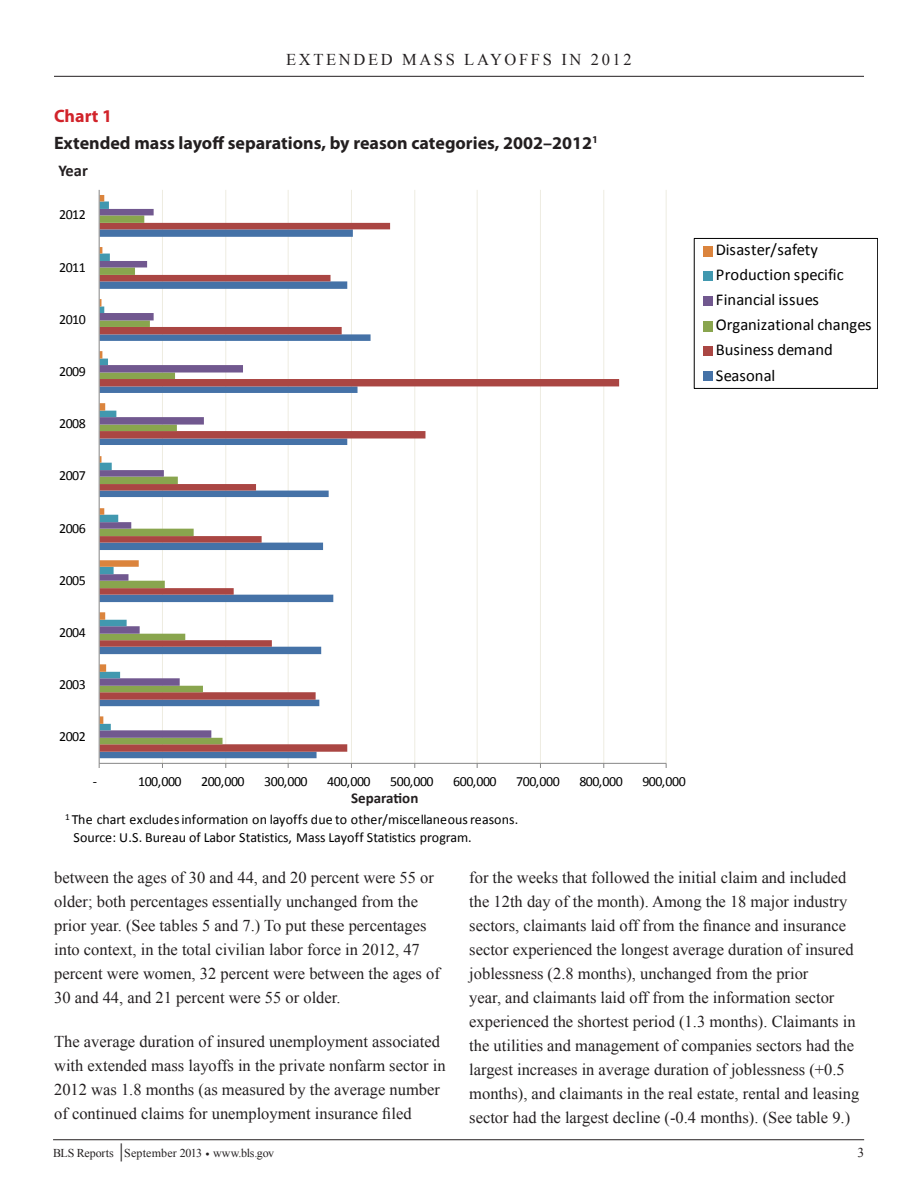
<style>
.page{position:relative;width:918px;height:1188px;background:#fff}
.page>*{position:absolute;margin:0;border:0;box-sizing:border-box;transform-origin:0 0}
.t1{font:700 18px/27.8px "Myriad Pro";color:#231f20}
.t2{font:16.5px/24px "Times New Roman";color:#231f20}
.t3{font:16.5px/25px "Calibri";letter-spacing:.005em;color:#000}
.t4{font:16.5px "Times New Roman";letter-spacing:.16em;color:#231f20}
.t5{font:700 16.5px "Calibri";color:#231f20}
.t6{font:700 15px "Calibri";color:#231f20}
.t7{font:14.55px "Calibri";letter-spacing:-.04em;color:#000}
.t8{font:13.95px/17.7px "Calibri";color:#000}
.t9{font:13.95px "Calibri";letter-spacing:-.02em;color:#000}
.t10{font:13.5px "Times New Roman";color:#231f20}
.t11{font:12px "Times New Roman";color:#231f20}
.s1{color:#d1232a}
.s2{font-size:15px}
</style>
<div class="page">
<hr style="left:53px;top:1139px;width:811px;height:1px;background:#231f20">
<hr style="left:54px;top:76px;width:810px;height:1px;background:#231f20">
<hr style="left:691px;top:351px;width:1px;height:38px;background:#eeece1">
<div style="left:694px;top:238px;width:184px;height:151px;border:1px solid #000"></div>
<div style="left:704px;top:246px;width:9px;height:10px;background:#db843d"></div>
<div style="left:704px;top:271px;width:9px;height:10px;background:#4198af"></div>
<div style="left:704px;top:296px;width:9px;height:10px;background:#71588f"></div>
<div style="left:704px;top:321px;width:9px;height:10px;background:#89a54e"></div>
<div style="left:704px;top:346px;width:9px;height:10px;background:#aa4643"></div>
<div style="left:704px;top:371px;width:9px;height:10px;background:#4572a7"></div>
<hr style="left:162px;top:190px;width:1px;height:573px;background:#eeece1">
<hr style="left:225px;top:190px;width:1px;height:573px;background:#eeece1">
<hr style="left:288px;top:190px;width:1px;height:573px;background:#eeece1">
<hr style="left:351px;top:190px;width:1px;height:573px;background:#eeece1">
<hr style="left:414px;top:190px;width:1px;height:573px;background:#eeece1">
<hr style="left:477px;top:190px;width:1px;height:573px;background:#eeece1">
<hr style="left:540px;top:190px;width:1px;height:573px;background:#eeece1">
<hr style="left:603px;top:190px;width:1px;height:573px;background:#eeece1">
<hr style="left:666px;top:190px;width:1px;height:573px;background:#eeece1">
<svg style="left:100px;top:223px;width:519px;height:529px"></svg>
<svg style="left:100px;top:209px;width:143px;height:529px"></svg>
<svg style="left:100px;top:195px;width:39px;height:535px"></svg>
<hr style="left:99px;top:763px;width:567px;height:1px;background:#868686">
<hr style="left:99px;top:190px;width:1px;height:573px;background:#868686">
<p class="t4" style="left:286px;top:49px;width:347px">EXTENDED MASS LAYOFFS IN 2012</p>
<p class="t1" style="left:54px;top:101px;width:545px"><span class="s1">Chart 1<br></span>Extended mass layoff separations, by reason categories, 2002–2012<sup>1</sup></p>
<p class="t5" style="left:58px;top:160px;width:31px">Year</p>
<p class="t9" style="left:59px;top:206px;width:28px">2012</p>
<p class="t9" style="left:59px;top:258px;width:28px">2011</p>
<p class="t9" style="left:59px;top:310px;width:28px">2010</p>
<p class="t9" style="left:59px;top:363px;width:28px">2009</p>
<p class="t9" style="left:59px;top:415px;width:28px">2008</p>
<p class="t9" style="left:59px;top:467px;width:28px">2007</p>
<p class="t9" style="left:59px;top:519px;width:28px">2006</p>
<p class="t9" style="left:59px;top:571px;width:28px">2005</p>
<p class="t9" style="left:59px;top:624px;width:28px">2004</p>
<p class="t9" style="left:59px;top:676px;width:28px">2003</p>
<p class="t9" style="left:59px;top:728px;width:28px">2002</p>
<p class="t9" style="left:93px;top:772px;width:6px">-</p>
<p class="t9" style="left:138px;top:772px;width:45px">100,000</p>
<p class="t9" style="left:201px;top:772px;width:45px">200,000</p>
<p class="t9" style="left:264px;top:772px;width:45px">300,000</p>
<p class="t9" style="left:327px;top:772px;width:45px">400,000</p>
<p class="t9" style="left:390px;top:772px;width:45px">500,000</p>
<p class="t9" style="left:453px;top:772px;width:45px">600,000</p>
<p class="t9" style="left:516px;top:772px;width:45px">700,000</p>
<p class="t9" style="left:579px;top:772px;width:45px">800,000</p>
<p class="t9" style="left:642px;top:772px;width:45px">900,000</p>
<p class="t6" style="left:351px;top:788px;width:69px">Separation</p>
<p class="t7" style="left:205px;top:806px;width:29px">2004</p>
<p class="t8" style="left:74px;top:811px;width:446px;text-indent:-8px"><sup>1</sup> The chart excludesinformation on layoffs due to other/miscellaneous reasons.<br>Source: U.S. Bureau of Labor Statistics, Mass Layoff Statistics program.</p>
<p class="t3" style="left:716px;top:237px;width:157px">Disaster/safety<br>Production specific<br>Financial issues<br>Organizational changes<br>Business demand<br>Seasonal</p>
<p class="t2" style="left:54px;top:865px;width:387px">between the ages of 30 and 44, and 20 percent were 55 or older; both percentages essentially unchanged from the prior year. (See tables 5 and 7.) To put these percentages into context, in the total civilian labor force in 2012, 47 percent were women, 32 percent were between the ages of 30 and 44, and 21 percent were 55 or older.</p>
<p class="t2" style="left:54px;top:1029px;width:393px">The average duration of insured unemployment associated with extended mass layoffs in the private nonfarm sector in 2012 was 1.8 months (as measured by the average number of continued claims for unemployment insurance filed</p>
<p class="t2" style="left:469px;top:865px;width:391px">for the weeks that followed the initial claim and included the 12th day of the month). Among the 18 major industry sectors, claimants laid off from the finance and insurance sector experienced the longest average duration of insured joblessness (2.8 months), unchanged from the prior<br>year, and claimants laid off from the information sector experienced the shortest period (1.3 months). Claimants in the utilities and management of companies sectors had the largest increases in average duration of joblessness (+0.5 months), and claimants in the real estate, rental and leasing sector had the largest decline (-0.4 months). (See table 9.)</p>
<p class="t7" style="left:205px;top:915px;width:29px">2002</p>
<p class="t7" style="left:240px;top:962px;width:6px">-</p>
<p class="t7" style="left:287px;top:962px;width:47px">100,000</p>
<p class="t7" style="left:353px;top:962px;width:47px">200,000</p>
<p class="t7" style="left:486px;top:962px;width:47px">400,000</p>
<p class="t7" style="left:552px;top:962px;width:47px">500,000</p>
<p class="t7" style="left:618px;top:962px;width:47px">600,000</p>
<p class="t7" style="left:684px;top:962px;width:47px">700,000</p>
<p class="t7" style="left:750px;top:962px;width:47px">800,000</p>
<p class="t11" style="left:53px;top:1145px;width:223px">BLS Reports <span class="s2">│</span>September 2013 • www.bls.gov</p>
<p class="t10" style="left:857px;top:1143px;width:8px">3</p>
</div>
